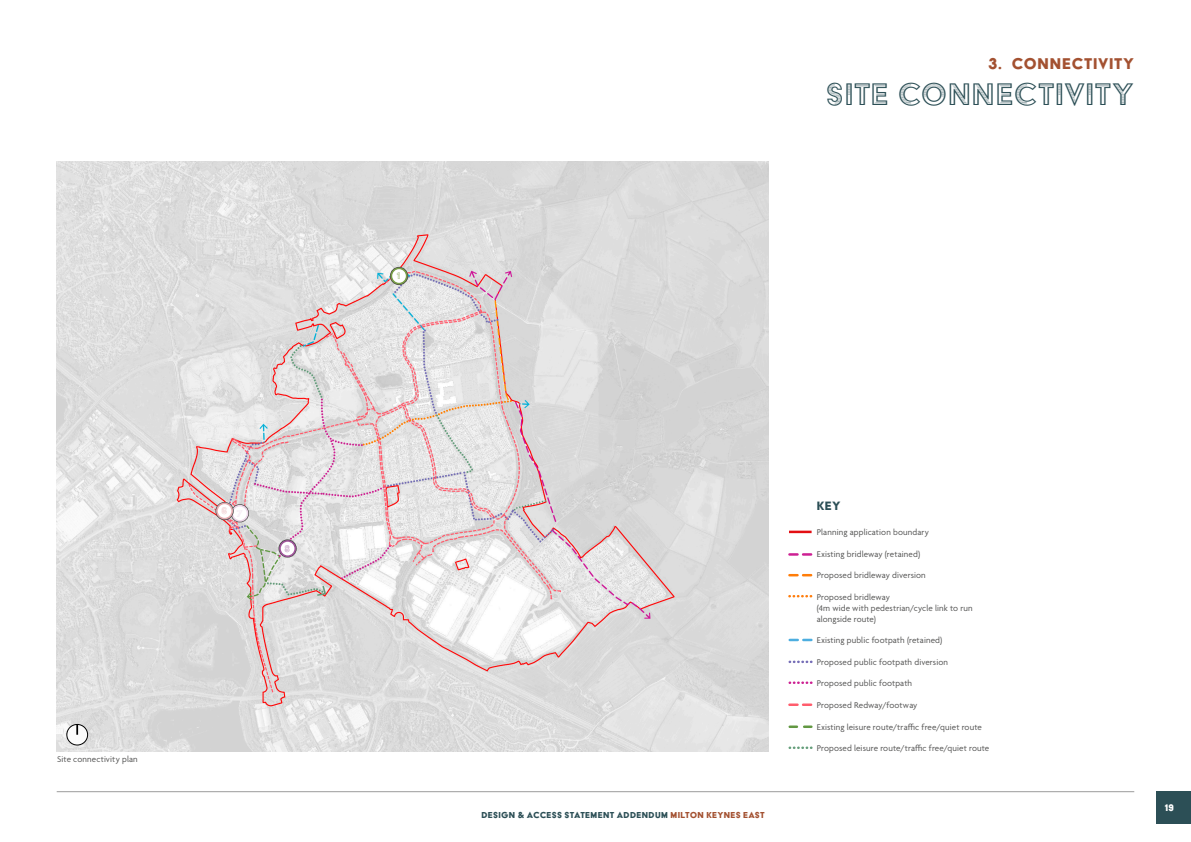
<style>
.page{position:relative;width:1191px;height:842px;background:#fff}
.page>*{position:absolute;margin:0;border:0;box-sizing:border-box;transform-origin:0 0}
.t1{font:36px "Acier BAT Text Gris";letter-spacing:.015em;color:#2c4f56}
.t2{font:18px "Acier BAT Text Solid";letter-spacing:.04em;color:#a35131}
.Body{font:14px "Acier BAT Text Solid";color:#2c4f56}
.t3{font:11.2px "Acier BAT Text Gris";color:#e9bbbf}
.t4{font:11.2px "Acier BAT Text Gris";color:#b078af}
.t5{font:11.2px "Acier BAT Text Gris";color:#97b069}
.t6{font:11px "Acier BAT Text Solid";color:#fff}
.t7{font:10px "Acier BAT Text Solid";letter-spacing:.03em;color:#2c4f56}
.Body-2{font:9px/10.8px "Agenda";letter-spacing:.015em;color:#565655}
.s1{color:#a35131}
</style>
<div class="page">
<hr style="left:57px;top:791px;width:1077px;height:1px;background:#9c9c9c">
<img style="left:56px;top:162px;width:712px;height:589px">
<div style="left:231px;top:504px;width:18px;height:18px;border:3px solid #4a4a49;border-radius:50%"></div>
<div style="left:232px;top:506px;width:15px;height:15px;background:#fff;border-radius:50%"></div>
<div style="left:231px;top:505px;width:17px;height:17px;border:2px solid #edd6e9;border-radius:50%"></div>
<div style="left:215px;top:502px;width:19px;height:18px;border:3px solid #4a4a49;border-radius:50%"></div>
<div style="left:217px;top:503px;width:15px;height:16px;background:#fff;border-radius:50%"></div>
<div style="left:216px;top:503px;width:17px;height:16px;border:2px solid #e4aaaf;border-radius:50%"></div>
<div style="left:278px;top:539px;width:19px;height:19px;border:3px solid #4a4a49;border-radius:50%"></div>
<div style="left:280px;top:541px;width:15px;height:15px;background:#fff;border-radius:50%"></div>
<div style="left:279px;top:540px;width:17px;height:17px;border:2px solid #a0549b;border-radius:50%"></div>
<div style="left:390px;top:267px;width:18px;height:18px;border:3px solid #4a4a49;border-radius:50%"></div>
<div style="left:391px;top:268px;width:16px;height:16px;background:#fff;border-radius:50%"></div>
<div style="left:390px;top:268px;width:17px;height:16px;border:2px solid #799e47;border-radius:50%"></div>
<div style="left:1156px;top:791px;width:35px;height:32px;background:#2c4f56"></div>
<hr style="left:789px;top:531px;width:22px;height:2px;background:#e30e13">
<svg style="left:789px;top:553px;width:22px;height:3px"></svg>
<svg style="left:789px;top:574px;width:22px;height:2px"></svg>
<svg style="left:789px;top:595px;width:22px;height:2px"></svg>
<svg style="left:789px;top:639px;width:22px;height:2px"></svg>
<svg style="left:789px;top:725px;width:22px;height:3px"></svg>
<svg style="left:789px;top:746px;width:22px;height:3px"></svg>
<svg style="left:789px;top:681px;width:22px;height:3px"></svg>
<svg style="left:789px;top:661px;width:22px;height:2px"></svg>
<svg style="left:789px;top:703px;width:22px;height:3px"></svg>
<div style="left:67px;top:724px;width:21px;height:21px;background:#fff;border-radius:50%"></div>
<div style="left:67px;top:724px;width:21px;height:21px;border:1px solid #000;border-radius:50%"></div>
<svg style="left:76px;top:724px;width:2px;height:11px"></svg>
<p class="Body-2" style="left:57px;top:754px;width:82px">Site connectivity plan</p>
<p class="t3" style="left:221px;top:505px;width:7px">6</p>
<p class="t4" style="left:284px;top:543px;width:7px">8</p>
<p class="t5" style="left:397px;top:270px;width:5px">1</p>
<p class="t2" style="left:988px;top:54px;width:147px">3. CONNECTIVITY</p>
<p class="t1" style="left:825px;top:75px;width:310px">Site connectivity</p>
<p class="t7" style="left:481px;top:810px;width:285px">DESIGN &amp; ACCESS STATEMENT ADDENDUM <span class="s1">MILTON KEYNES EAST</span></p>
<p class="Body" style="left:816px;top:499px;width:26px">KEY</p>
<p class="Body-2" style="left:816px;top:527px;width:114px">Planning application boundary</p>
<p class="Body-2" style="left:816px;top:549px;width:105px">Existing bridleway (retained)</p>
<p class="Body-2" style="left:816px;top:571px;width:111px">Proposed bridleway diversion</p>
<p class="Body-2" style="left:816px;top:592px;width:75px">Proposed bridleway</p>
<p class="Body-2" style="left:816px;top:603px;width:157px">(4m wide with pedestrian/cycle link to run alongside route)</p>
<p class="Body-2" style="left:816px;top:635px;width:127px">Existing public footpath (retained)</p>
<p class="Body-2" style="left:816px;top:657px;width:133px">Proposed public footpath diversion</p>
<p class="Body-2" style="left:816px;top:679px;width:97px">Proposed public footpath</p>
<p class="Body-2" style="left:816px;top:700px;width:102px">Proposed Redway/footway</p>
<p class="Body-2" style="left:816px;top:722px;width:167px">Existing leisure route/traffic free/quiet route</p>
<p class="Body-2" style="left:816px;top:743px;width:174px">Proposed leisure route/traffic free/quiet route</p>
<p class="t6" style="left:1164px;top:802px;width:10px">19</p>
</div>
